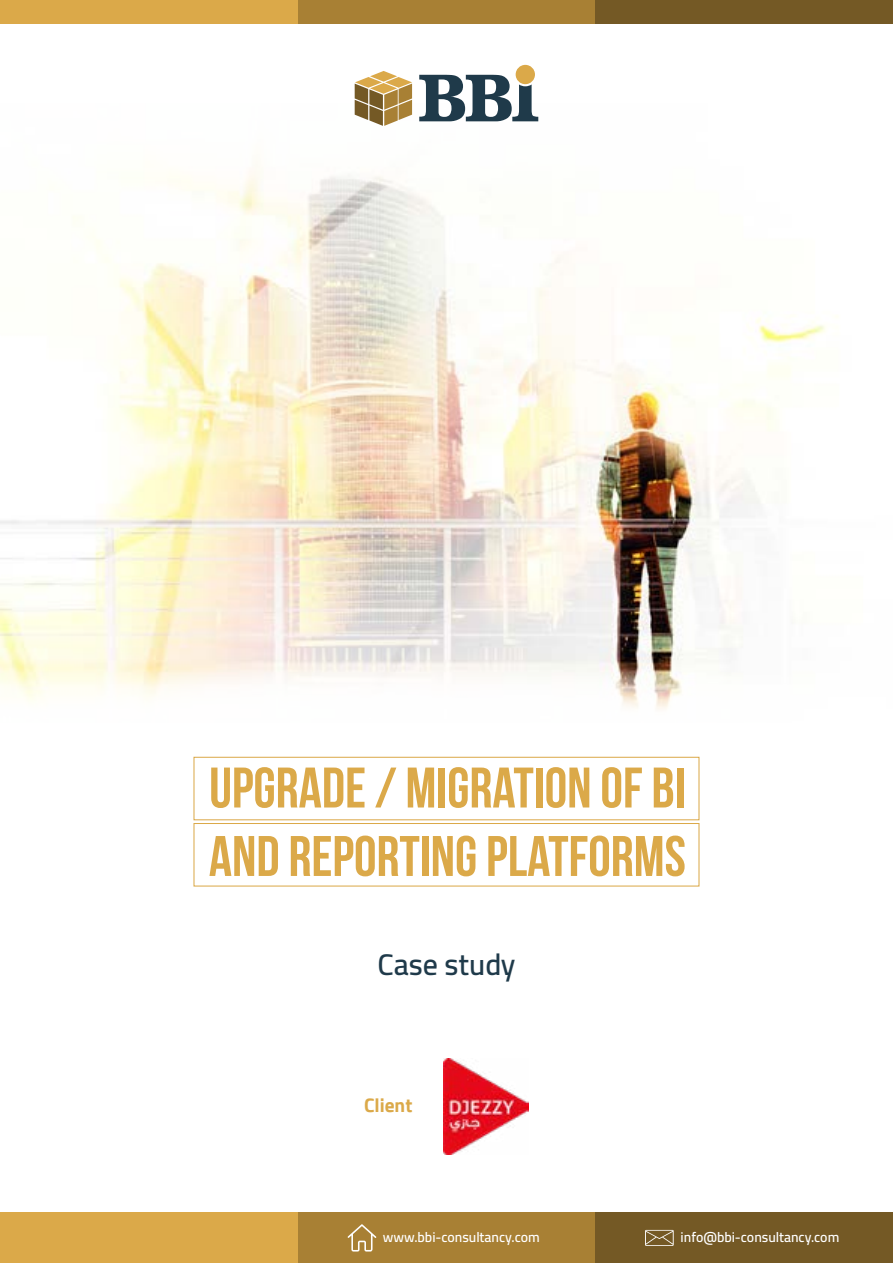
<style>
.page{position:relative;width:893px;height:1263px;background:#fff}
.page>*{position:absolute;margin:0;border:0;box-sizing:border-box;transform-origin:0 0}
.t1{font:700 57px/68.4px "Bebas Neue";color:#dba949}
.t2{font:600 30px "Cairo";color:#1f3a4a}
.t3{font:700 19.35px "Cairo";color:#dba949}
.t4{font:600 13.95px "Cairo";color:#fff}
</style>
<div class="page">
<img style="left:0;top:95px;width:838px;height:615px">
<svg style="left:355px;top:71px;width:57px;height:55px"></svg>
<svg style="left:419px;top:75px;width:119px;height:46px"></svg>
<div style="left:516px;top:65px;width:19px;height:19px;background:#dba949;border-radius:50%"></div>
<div style="left:0;top:0;width:298px;height:24px;background:#dba949"></div>
<div style="left:298px;top:0;width:297px;height:24px;background:#a88034"></div>
<div style="left:595px;top:0;width:298px;height:24px;background:#745925"></div>
<div style="left:193px;top:757px;width:506px;height:63px;border:1px solid #dba949"></div>
<div style="left:193px;top:823px;width:506px;height:63px;border:1px solid #dba949"></div>
<div style="left:0;top:1213px;width:298px;height:50px;background:#dba949"></div>
<div style="left:298px;top:1213px;width:297px;height:50px;background:#a88034"></div>
<div style="left:595px;top:1213px;width:298px;height:50px;background:#745925"></div>
<svg style="left:348px;top:1224px;width:28px;height:27px"></svg>
<svg style="left:645px;top:1230px;width:29px;height:16px"></svg>
<img style="left:444px;top:1058px;width:85px;height:97px">
<h1 class="t1" style="left:209px;top:753px;width:479px">UPGRADE / MIGRATION OF BI<br>AND REPORTING PLATFORMS</h1>
<h2 class="t2" style="left:377px;top:939px;width:140px">Case study</h2>
<h3 class="t3" style="left:364px;top:1094px;width:50px">Client</h3>
<p class="t4" style="left:383px;top:1226px;width:159px">www.bbi-consultancy.com</p>
<p class="t4" style="left:681px;top:1226px;width:160px">info@bbi-consultancy.com</p>
</div>
